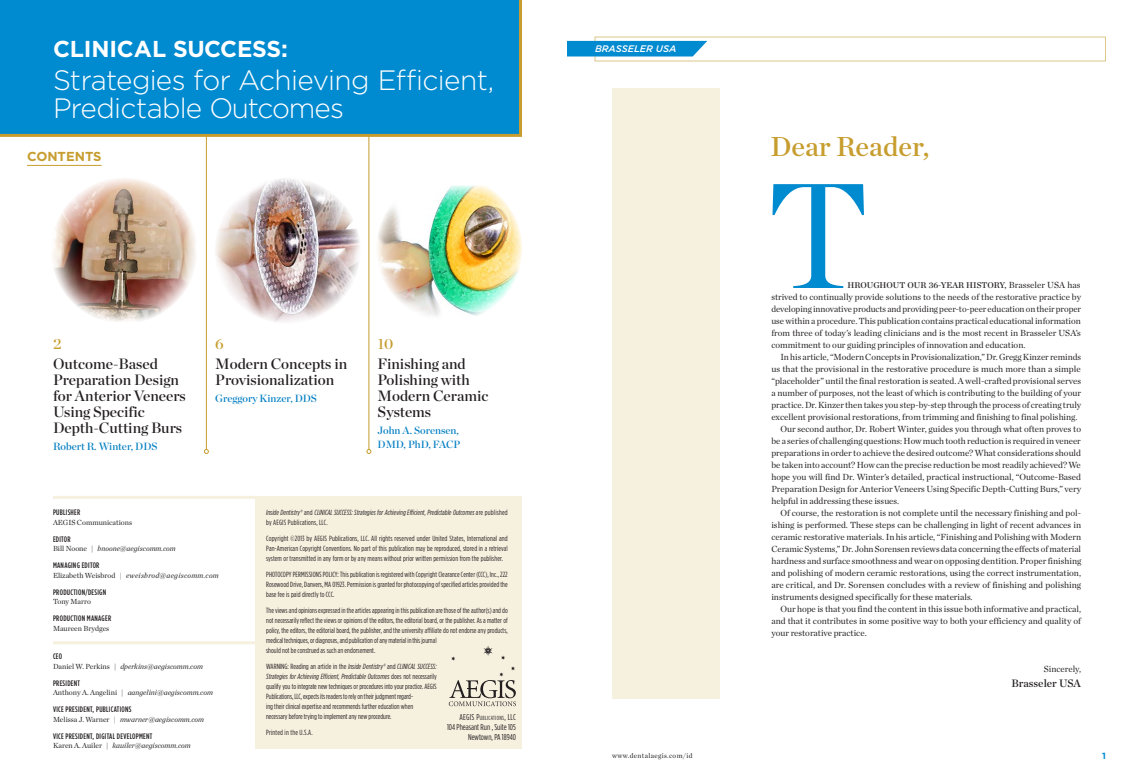
<style>
.page{position:relative;width:1134px;height:783px;background:#fff}
.page>*{position:absolute;margin:0;border:0;box-sizing:border-box;transform-origin:0 0}
.Body__9_12{font:149px "Chronicle Display";color:#008ad0}
.COMP_BODY{font:300 28px/28px "Gotham";letter-spacing:-.025em;color:#fff}
.COMP_BODY-2{font:28px "Chronicle Deck Semi";color:#c69d2e}
.COMP_BODY-3{font:700 23px "Gotham";letter-spacing:-.01em;color:#fff}
.COMP_BODY-4{font:15px/16px "Chronicle Display Semi";color:#231f20}
.COMP_BODY-5{font:15px "Chronicle Display Semi";color:#c69d2e}
.COMP_BODY-6{font:700 13px "Gotham";color:#c69d2e}
.Body__9_12-2{font:11px "Chronicle Deck Semi";color:#231f20}
.COMP_BODY-7{font:10.5px/13.8px "Chronicle Display Semi";color:#007ec2}
.No_Spacing{font:italic 500 9.5px "Gotham";color:#fff}
.COMP_BODY-8{font:9px/12px "Chronicle Deck";color:#231f20;text-align:justify}
.Body__9_12-3{font:9px/12px "Chronicle Deck";color:#231f20;text-align:justify}
.COMP_BODY-9{font:700 9px "Gotham";color:#008ad0}
.Body__9_12-4{font:8.5px "Chronicle Deck Semi";color:#231f20}
.COMP_BODY-10{font:8.5px/10px "Gotham Condensed";color:#231f20;text-align:right}
.COMP_BODY-11{font:500 8px "Gotham Condensed";letter-spacing:.035em;color:#231f20}
.COMP_BODY-12{font:7.5px/10px "Gotham Condensed";letter-spacing:.005em;color:#231f20;text-align:justify}
.COMP_BODY-13{font:italic 7.5px "Chronicle Deck";color:#231f20}
.COMP_BODY-14{font:italic 7.5px/10px "Gotham Condensed";color:#231f20}
.COMP_BODY-15{font:7.5px "Chronicle Deck";color:#231f20}
.COMP_BODY-16{font:italic 7.5px "Chronicle Deck";letter-spacing:.035em;color:#231f20}
.COMP_BODY-17{font:7.5px "Gotham Condensed";letter-spacing:.025em;color:#231f20}
.COMP_BODY-18{font:7px "Chronicle Deck";letter-spacing:.05em;color:#231f20}
.COMP_BODY-19{font:5.9px "Gotham Condensed";letter-spacing:.05em;color:#231f20}
.s1{font-style:normal}
.s2{font-style:italic}
.s3{font-size:8.5px}
.s4{font-family:"Chronicle Deck";font-size:9px}
</style>
<div class="page">
<div style="left:594px;top:36px;width:512px;height:26px;border:1px solid #dfc78d"></div>
<div style="left:567px;top:41px;width:140px;height:15px;background:#008ad0"></div>
<div style="left:612px;top:88px;width:107px;height:611px;background:#f6f0df"></div>
<div style="left:255px;top:496px;width:267px;height:253px;background:#f6f0df"></div>
<svg style="left:449px;top:646px;width:67px;height:60px"></svg>
<hr style="left:53px;top:641px;width:202px;height:3px;background:#f6f0df">
<hr style="left:53px;top:496px;width:208px;height:3px;background:#f6f0df">
<img style="left:377px;top:185px;width:145px;height:131px">
<img style="left:215px;top:178px;width:146px;height:146px;border-radius:73px">
<img style="left:53px;top:178px;width:143px;height:144px">
<div style="left:0;top:0;width:522px;height:138px;background:#008ad0"></div>
<hr style="left:368px;top:136px;width:1px;height:314px;background:#c69d2e">
<svg style="left:366px;top:449px;width:5px;height:5px"></svg>
<hr style="left:206px;top:136px;width:1px;height:314px;background:#c69d2e">
<svg style="left:204px;top:449px;width:5px;height:5px"></svg>
<hr style="left:27px;top:165px;width:75px;height:1px;background:#c69d2e">
<p class="COMP_BODY-3" style="left:53px;top:34px;width:236px">CLINICAL SUCCESS:</p>
<p class="COMP_BODY" style="left:53px;top:66px;width:443px">Strategies for Achieving Efficient,<br>Predictable Outcomes</p>
<p class="COMP_BODY-6" style="left:27px;top:148px;width:76px">CONTENTS</p>
<p class="COMP_BODY-5" style="left:53px;top:332px;width:10px">2</p>
<p class="COMP_BODY-4" style="left:53px;top:354px;width:134px">Outcome-Based<br>Preparation Design for Anterior Veneers<br>Using Specific<br>Depth-Cutting Burs</p>
<p class="COMP_BODY-7" style="left:53px;top:439px;width:106px">Robert R. Winter, DDS</p>
<p class="COMP_BODY-5" style="left:215px;top:332px;width:10px">6</p>
<p class="COMP_BODY-4" style="left:215px;top:354px;width:133px">Modern Concepts in<br>Provisionalization</p>
<p class="COMP_BODY-7" style="left:215px;top:391px;width:103px">Greggory Kinzer, DDS</p>
<p class="COMP_BODY-5" style="left:378px;top:332px;width:17px">10</p>
<p class="COMP_BODY-4" style="left:378px;top:354px;width:112px">Finishing and<br>Polishing with<br>Modern Ceramic<br>Systems</p>
<p class="COMP_BODY-7" style="left:378px;top:423px;width:84px">John A. Sorensen,<br>DMD, PhD, FACP</p>
<p class="COMP_BODY-11" style="left:53px;top:508px;width:29px">PUBLISHER</p>
<p class="COMP_BODY-15" style="left:53px;top:516px;width:81px">AEGIS Communications</p>
<p class="COMP_BODY-11" style="left:53px;top:534px;width:19px">EDITOR</p>
<p class="COMP_BODY-13" style="left:53px;top:543px;width:124px"><span class="s1">Bill Noone |</span> bnoone@aegiscomm.com</p>
<p class="COMP_BODY-11" style="left:53px;top:561px;width:48px">MANAGING EDITOR</p>
<p class="COMP_BODY-16" style="left:53px;top:569px;width:167px"><span class="s1">Elizabeth Weisbrod |</span> eweisbrod@aegiscomm.com</p>
<p class="COMP_BODY-11" style="left:53px;top:587px;width:55px">PRODUCTION/DESIGN</p>
<p class="COMP_BODY-15" style="left:53px;top:596px;width:40px">Tony Marro</p>
<p class="COMP_BODY-11" style="left:53px;top:614px;width:60px">PRODUCTION MANAGER</p>
<p class="COMP_BODY-15" style="left:53px;top:622px;width:58px">Maureen Brydges</p>
<p class="COMP_BODY-11" style="left:53px;top:652px;width:11px">CEO</p>
<p class="COMP_BODY-13" style="left:53px;top:661px;width:152px"><span class="s1">Daniel W. Perkins |</span> dperkins@aegiscomm.com</p>
<p class="COMP_BODY-11" style="left:53px;top:679px;width:29px">PRESIDENT</p>
<p class="COMP_BODY-13" style="left:53px;top:687px;width:161px"><span class="s1">Anthony A. Angelini |</span> aangelini@aegiscomm.com</p>
<p class="COMP_BODY-11" style="left:53px;top:705px;width:80px">VICE PRESIDENT, PUBLICATIONS</p>
<p class="COMP_BODY-13" style="left:53px;top:714px;width:153px"><span class="s1">Melissa J. Warner |</span> mwarner@aegiscomm.com</p>
<p class="COMP_BODY-11" style="left:53px;top:732px;width:101px">VICE PRESIDENT, DIGITAL DEVELOPMENT</p>
<p class="COMP_BODY-13" style="left:53px;top:740px;width:139px"><span class="s1">Karen A. Auiler |</span> kauiler@aegiscomm.com</p>
<p class="COMP_BODY-14" style="left:266px;top:507px;width:243px">Inside Dentistry® <span class="s1">and</span> CLINICAL SUCCESS: Strategies for Achieving Efficient, Predictable Outcomes <span class="s1">are published by AEGIS Publications, LLC.</span></p>
<p class="COMP_BODY-12" style="left:266px;top:533px;width:243px">Copyright ©2013 by AEGIS Publications, LLC. All rights reserved under United States, International and Pan-American Copyright Conventions. No part of this publication may be reproduced, stored in a retrieval system or transmitted in any form or by any means without prior written permission from the publisher.</p>
<p class="COMP_BODY-12" style="left:266px;top:569px;width:243px">PHOTOCOPY PERMISSIONS POLICY: This publication is registered with Copyright Clearance Center (CCC), Inc., 222<br>Rosewood Drive, Danvers, MA 01923. Permission is granted for photocopying of specified articles provided the base fee is paid directly to CCC.</p>
<p class="COMP_BODY-12" style="left:266px;top:605px;width:243px;text-align:left">The views and opinions expressed in the articles appearing in this publication are those of the author(s) and do not necessarily reflect the views or opinions of the editors, the editorial board, or the publisher. As a matter of policy, the editors, the editorial board, the publisher, and the university affiliate do not endorse any products, medical techniques, or diagnoses, and publication of any material in this journal<br>should not be construed as such an endorsement.</p>
<p class="COMP_BODY-12" style="left:266px;top:661px;width:172px;text-align:left">WARNING: Reading an article in the <span class="s2">Inside Dentistry®</span> and <span class="s2">CLINICAL SUCCESS:<br>Strategies for Achieving Efficient, Predictable Outcomes</span> does not necessarily qualify you to integrate new techniques or procedures into your practice. AEGIS Publications, LLC, expects its readers to rely on their judgment regard-<br>ing their clinical expertise and recommends further education when<br>necessary before trying to implement any new procedure.</p>
<p class="COMP_BODY-17" style="left:266px;top:728px;width:48px">Printed in the U.S.A.</p>
<p class="COMP_BODY-19" style="left:459px;top:714px;width:52px"><span class="s3">AEGIS P</span>UBLICATIONS<span class="s3">, LLC</span></p>
<p class="COMP_BODY-10" style="left:447px;top:722px;width:70px">104 Pheasant Run , Suite 105<br>Newtown, PA 18940</p>
<p class="No_Spacing" style="left:595px;top:43px;width:83px">BRASSELER USA</p>
<p class="COMP_BODY-2" style="left:770px;top:125px;width:161px">Dear Reader,</p>
<p class="Body__9_12" style="left:767px;top:122px;width:103px">T</p>
<p class="Body__9_12-4" style="left:847px;top:278px;width:235px">HROUGHOUT OUR 36-YEAR HISTORY, <span class="s4">Brasseler USA has</span></p>
<p class="Body__9_12-3" style="left:771px;top:290px;width:311px">strived to continually provide solutions to the needs of the restorative practice by developing innovative products and providing peer-to-peer education on their proper use within a procedure. This publication contains practical educational information from three of today’s leading clinicians and is the most recent in Brasseler USA’s commitment to our guiding principles of innovation and education.</p>
<p class="COMP_BODY-8" style="left:771px;top:350px;width:311px;text-indent:9px">In his article, “Modern Concepts in Provisionalization,” Dr. Gregg Kinzer reminds us that the provisional in the restorative procedure is much more than a simple “placeholder” until the final restoration is seated. A well-crafted provisional serves a number of purposes, not the least of which is contributing to the building of your practice. Dr. Kinzer then takes you step-by-step through the process of creating truly excellent provisional restorations, from trimming and finishing to final polishing.</p>
<p class="COMP_BODY-8" style="left:771px;top:422px;width:311px;text-indent:9px">Our second author, Dr. Robert Winter, guides you through what often proves to be a series of challenging questions: How much tooth reduction is required in veneer preparations in order to achieve the desired outcome? What considerations should be taken into account? How can the precise reduction be most readily achieved? We hope you will find Dr. Winter’s detailed, practical instructional, “Outcome-Based Preparation Design for Anterior Veneers Using Specific Depth-Cutting Burs,” very helpful in addressing these issues.</p>
<p class="COMP_BODY-8" style="left:771px;top:506px;width:311px;text-indent:9px">Of course, the restoration is not complete until the necessary finishing and pol&shy;ishing is performed. These steps can be challenging in light of recent advances in ceramic restorative materials. In his article, “Finishing and Polishing with Modern Ceramic Systems,” Dr. John Sorensen reviews data concerning the effects of material hardness and surface smoothness and wear on opposing dentition. Proper finishing and polishing of modern ceramic restorations, using the correct instrumentation, are critical, and Dr. Sorensen concludes with a review of finishing and polishing instruments designed specifically for these materials.</p>
<p class="COMP_BODY-8" style="left:771px;top:602px;width:311px;text-indent:9px">Our hope is that you find the content in this issue both informative and practical, and that it contributes in some positive way to both your efficiency and quality of your restorative practice.</p>
<p class="COMP_BODY-8" style="left:1044px;top:662px;width:39px">Sincerely,</p>
<p class="Body__9_12-2" style="left:1011px;top:675px;width:71px">Brasseler USA</p>
<p class="COMP_BODY-18" style="left:612px;top:750px;width:82px">www.dentalaegis.com/id</p>
<p class="COMP_BODY-9" style="left:1102px;top:750px;width:5px">1</p>
</div>
